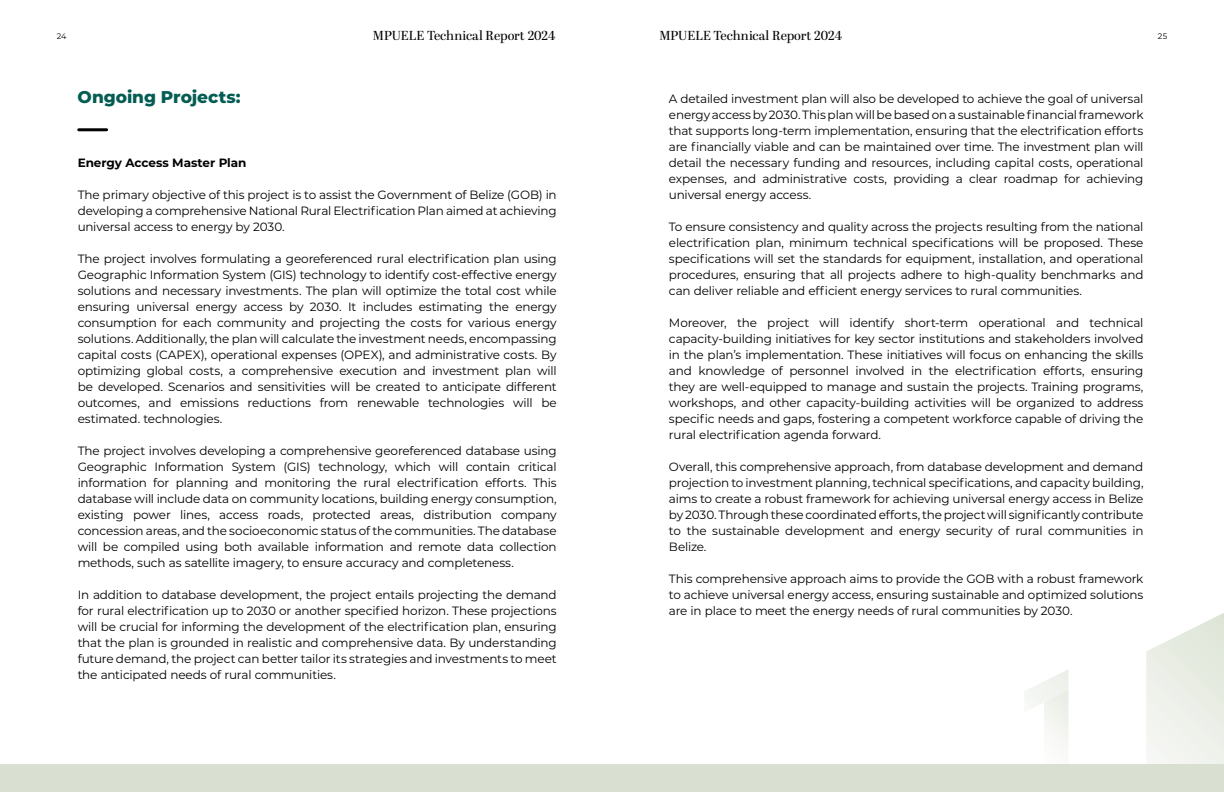
<style>
.page{position:relative;width:1224px;height:792px;background:#fff}
.page>*{position:absolute;margin:0;border:0;box-sizing:border-box;transform-origin:0 0}
.t1{font:800 17px "Montserrat";letter-spacing:-.005em;color:#045c53}
.t2{font:13px "Abril Display";color:#000}
.t3{font:12px/16px "Montserrat";letter-spacing:-.015em;color:#000101;text-align:justify}
.t4{font:700 12px "Montserrat";letter-spacing:-.005em;color:#000101}
.t5{font:8px "Montserrat";color:#000}
</style>
<div class="page">
<svg style="left:1146px;top:613px;width:78px;height:152px"></svg>
<svg style="left:1025px;top:670px;width:43px;height:37px"></svg>
<img style="left:1044px;top:690px;width:24px;height:75px">
<div style="left:0;top:765px;width:1224px;height:27px;background:#d9e0d1"></div>
<hr style="left:79px;top:128px;width:28px;height:3px;background:#000101">
<p class="t5" style="left:57px;top:31px;width:11px">24</p>
<p class="t2" style="left:373px;top:27px;width:184px">MPUELE Technical Report 2024</p>
<p class="t2" style="left:660px;top:27px;width:184px">MPUELE Technical Report 2024</p>
<p class="t5" style="left:1158px;top:31px;width:11px">25</p>
<h1 class="t1" style="left:78px;top:84px;width:165px">Ongoing Projects:</h1>
<p class="t4" style="left:78px;top:154px;width:170px">Energy Access Master Plan</p>
<p class="t3" style="left:78px;top:186px;width:481px">The primary objective of this project is to assist the Government of Belize (GOB) in developing a comprehensive National Rural Electrification Plan aimed at achieving universal access to energy by 2030.</p>
<p class="t3" style="left:78px;top:250px;width:481px">The project involves formulating a georeferenced rural electrification plan using Geographic Information System (GIS) technology to identify cost-effective energy solutions and necessary investments. The plan will optimize the total cost while ensuring universal energy access by 2030. It includes estimating the energy consumption for each community and projecting the costs for various energy solutions. Additionally, the plan will calculate the investment needs, encompassing capital costs (CAPEX), operational expenses (OPEX), and administrative costs. By optimizing global costs, a comprehensive execution and investment plan will be developed. Scenarios and sensitivities will be created to anticipate different outcomes, and emissions reductions from renewable technologies will be estimated. technologies.</p>
<p class="t3" style="left:78px;top:442px;width:481px">The project involves developing a comprehensive georeferenced database using Geographic Information System (GIS) technology, which will contain critical information for planning and monitoring the rural electrification efforts. This database will include data on community locations, building energy consumption, existing power lines, access roads, protected areas, distribution company concession areas, and the socioeconomic status of the communities. The database will be compiled using both available information and remote data collection methods, such as satellite imagery, to ensure accuracy and completeness.</p>
<p class="t3" style="left:78px;top:586px;width:481px">In addition to database development, the project entails projecting the demand for rural electrification up to 2030 or another specified horizon. These projections will be crucial for informing the development of the electrification plan, ensuring that the plan is grounded in realistic and comprehensive data. By understanding future demand, the project can better tailor its strategies and investments to meet the anticipated needs of rural communities.</p>
<p class="t3" style="left:669px;top:90px;width:476px">A detailed investment plan will also be developed to achieve the goal of universal energy access by 2030. This plan will be based on a sustainable financial framework that supports long-term implementation, ensuring that the electrification efforts are financially viable and can be maintained over time. The investment plan will detail the necessary funding and resources, including capital costs, operational expenses, and administrative costs, providing a clear roadmap for achieving universal energy access.</p>
<p class="t3" style="left:669px;top:218px;width:476px">To ensure consistency and quality across the projects resulting from the national electrification plan, minimum technical specifications will be proposed. These specifications will set the standards for equipment, installation, and operational procedures, ensuring that all projects adhere to high-quality benchmarks and can deliver reliable and efficient energy services to rural communities.</p>
<p class="t3" style="left:669px;top:314px;width:476px">Moreover, the project will identify short-term operational and technical capacity-building initiatives for key sector institutions and stakeholders involved in the plan’s implementation. These initiatives will focus on enhancing the skills and knowledge of personnel involved in the electrification efforts, ensuring they are well-equipped to manage and sustain the projects. Training programs, workshops, and other capacity-building activities will be organized to address specific needs and gaps, fostering a competent workforce capable of driving the rural electrification agenda forward.</p>
<p class="t3" style="left:669px;top:458px;width:476px">Overall, this comprehensive approach, from database development and demand projection to investment planning, technical specifications, and capacity building, aims to create a robust framework for achieving universal energy access in Belize by 2030. Through these coordinated efforts, the project will significantly contribute to the sustainable development and energy security of rural communities in Belize.</p>
<p class="t3" style="left:669px;top:570px;width:476px">This comprehensive approach aims to provide the GOB with a robust framework to achieve universal energy access, ensuring sustainable and optimized solutions are in place to meet the energy needs of rural communities by 2030.</p>
</div>
